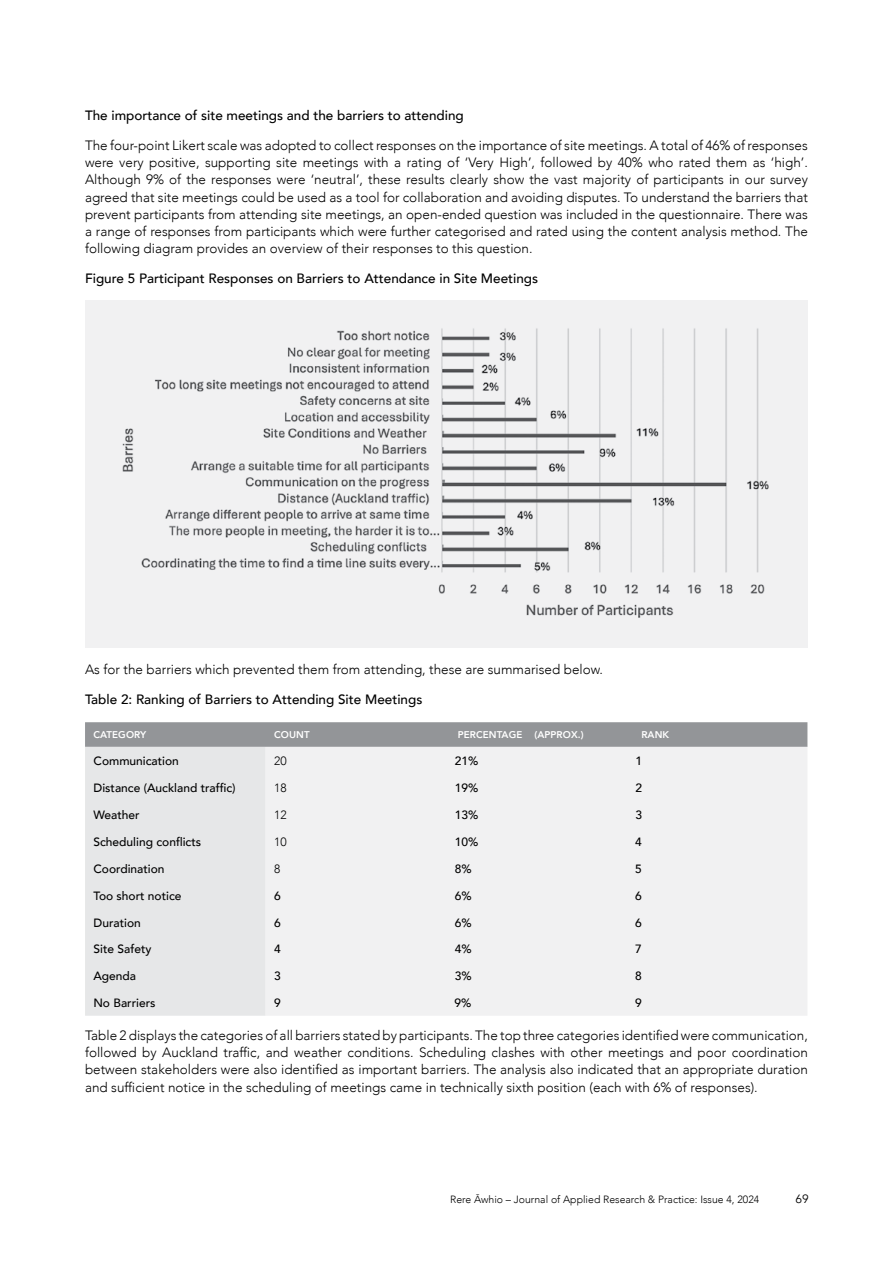
<style>
.page{position:relative;width:893px;height:1263px;background:#fff}
.page>*{position:absolute;margin:0;border:0;box-sizing:border-box;transform-origin:0 0}
.t1{font:300 13.5px/17.2px "Avenir";color:#000;text-align:justify}
.t2{font:500 13.5px "Avenir";color:#000}
.t3{font:500 12px "Avenir";color:#000}
.t4{font:300 12px "Avenir";color:#000}
.t5{font:12px "Avenir";color:#000}
.t6{font:300 10.5px "Avenir";color:#000}
.t7{font:800 9.75px "Avenir";letter-spacing:.01em;color:#fff}
</style>
<div class="page">
<svg style="left:85px;top:722px;width:722px;height:25px;background:#949699"></svg>
<div style="left:85px;top:747px;width:181px;height:269px;background:#e6e7e8"></div>
<div style="left:266px;top:747px;width:541px;height:269px;background:#f1f1f2"></div>
<div style="left:85px;top:300px;width:723px;height:347px;background:#f1f1f2"></div>
<img style="left:122px;top:328px;width:647px;height:290px">
<p class="t2" style="left:85px;top:103px;width:380px">The importance of site meetings and the barriers to attending</p>
<p class="t1" style="left:85px;top:137px;width:724px">The four-point Likert scale was adopted to collect responses on the importance of site meetings. A total of 46% of responses were very positive, supporting site meetings with a rating of ‘Very High’, followed by 40% who rated them as ‘high’.<br>Although 9% of the responses were ‘neutral’, these results clearly show the vast majority of participants in our survey agreed that site meetings could be used as a tool for collaboration and avoiding disputes. To understand the barriers that prevent participants from attending site meetings, an open-ended question was included in the questionnaire. There was a range of responses from participants which were further categorised and rated using the content analysis method. The following diagram provides an overview of their responses to this question.</p>
<p class="t2" style="left:85px;top:267px;width:455px">Figure 5 Participant Responses on Barriers to Attendance in Site Meetings</p>
<p class="t1" style="left:85px;top:660px;width:520px">As for the barriers which prevented them from attending, these are summarised below.</p>
<p class="t2" style="left:85px;top:687px;width:339px">Table 2: Ranking of Barriers to Attending Site Meetings</p>
<p class="t7" style="left:94px;top:727px;width:54px">CATEGORY</p>
<p class="t7" style="left:274px;top:727px;width:37px">COUNT</p>
<p class="t7" style="left:458px;top:727px;width:127px">PERCENTAGE (APPROX.)</p>
<p class="t7" style="left:641px;top:727px;width:29px">RANK</p>
<p class="t3" style="left:94px;top:751px;width:87px">Communication</p>
<p class="t4" style="left:274px;top:754px;width:14px">20</p>
<p class="t3" style="left:455px;top:751px;width:25px">21%</p>
<p class="t3" style="left:635px;top:751px;width:8px">1</p>
<p class="t3" style="left:94px;top:777px;width:144px">Distance (Auckland traffic)</p>
<p class="t4" style="left:274px;top:781px;width:14px">18</p>
<p class="t3" style="left:455px;top:777px;width:25px">19%</p>
<p class="t3" style="left:635px;top:777px;width:8px">2</p>
<p class="t3" style="left:94px;top:804px;width:48px">Weather</p>
<p class="t4" style="left:274px;top:808px;width:14px">12</p>
<p class="t3" style="left:455px;top:804px;width:25px">13%</p>
<p class="t3" style="left:635px;top:804px;width:8px">3</p>
<p class="t3" style="left:94px;top:831px;width:109px">Scheduling conflicts</p>
<p class="t4" style="left:274px;top:835px;width:14px">10</p>
<p class="t3" style="left:455px;top:831px;width:25px">10%</p>
<p class="t3" style="left:635px;top:831px;width:8px">4</p>
<p class="t3" style="left:93px;top:858px;width:73px">Coordination</p>
<p class="t4" style="left:274px;top:861px;width:8px">8</p>
<p class="t3" style="left:455px;top:858px;width:18px">8%</p>
<p class="t3" style="left:635px;top:858px;width:8px">5</p>
<p class="t3" style="left:93px;top:885px;width:90px">Too short notice</p>
<p class="t3" style="left:274px;top:885px;width:8px">6</p>
<p class="t3" style="left:455px;top:885px;width:18px">6%</p>
<p class="t3" style="left:635px;top:885px;width:8px">6</p>
<p class="t3" style="left:93px;top:912px;width:49px">Duration</p>
<p class="t3" style="left:274px;top:912px;width:8px">6</p>
<p class="t3" style="left:455px;top:912px;width:18px">6%</p>
<p class="t3" style="left:635px;top:912px;width:8px">6</p>
<p class="t3" style="left:93px;top:939px;width:60px">Site Safety</p>
<p class="t3" style="left:274px;top:939px;width:8px">4</p>
<p class="t3" style="left:455px;top:939px;width:18px">4%</p>
<p class="t3" style="left:635px;top:939px;width:8px">7</p>
<p class="t3" style="left:93px;top:966px;width:44px">Agenda</p>
<p class="t3" style="left:274px;top:966px;width:8px">3</p>
<p class="t3" style="left:455px;top:966px;width:18px">3%</p>
<p class="t3" style="left:635px;top:966px;width:8px">8</p>
<p class="t3" style="left:93px;top:993px;width:64px">No Barriers</p>
<p class="t3" style="left:274px;top:993px;width:8px">9</p>
<p class="t3" style="left:455px;top:993px;width:18px">9%</p>
<p class="t3" style="left:635px;top:993px;width:8px">9</p>
<p class="t1" style="left:85px;top:1026px;width:724px">Table 2 displays the categories of all barriers stated by participants. The top three categories identified were communication, followed by Auckland traffic, and weather conditions. Scheduling clashes with other meetings and poor coordination between stakeholders were also identified as important barriers. The analysis also indicated that an appropriate duration and sufficient notice in the scheduling of meetings came in technically sixth position (each with 6% of responses).</p>
<p class="t6" style="left:450px;top:1193px;width:311px">Rere Āwhio – Journal of Applied Research &amp; Practice: Issue 4, 2024</p>
<p class="t5" style="left:796px;top:1191px;width:15px">69</p>
</div>
